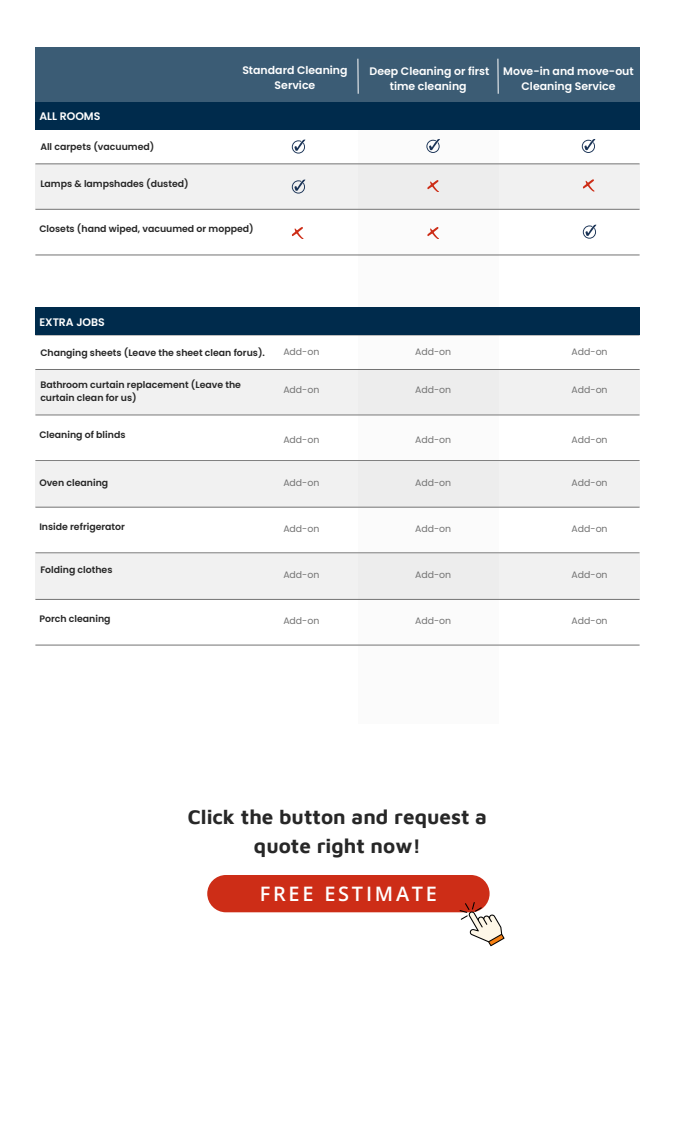
<style>
.page{position:relative;width:675px;height:1125px;background:#fff}
.page>*{position:absolute;margin:0;border:0;box-sizing:border-box;transform-origin:0 0}
.t1{font:700 20.6px/28.9px "Maven Pro";color:#272727;text-align:center}
.t2{font:600 19.9px "Open Sans";letter-spacing:.14em;color:#fff}
.t3{font:600 10.9px/15.2px "Poppins";color:#fff;text-align:center}
.t4{font:600 9.4px/12.9px "Poppins";color:#272727}
.t5{font:9.4px "Poppins";color:#737373}
</style>
<div class="page">
<div style="left:35px;top:47px;width:605px;height:55px;background:#3b5c75"></div>
<svg style="left:358px;top:59px;width:140px;height:196px"></svg>
<div style="left:35px;top:164px;width:605px;height:44px;background:#f1f1f1"></div>
<hr style="left:35px;top:128px;width:605px;height:2px;background:#1a3356">
<hr style="left:35px;top:163px;width:605px;height:1px;background:#737373">
<hr style="left:35px;top:209px;width:605px;height:1px;background:#737373">
<hr style="left:358px;top:59px;width:1px;height:35px;background:#fff">
<hr style="left:498px;top:59px;width:1px;height:35px;background:#fff">
<div style="left:35px;top:102px;width:605px;height:27px;background:#002b4c"></div>
<svg style="left:292px;top:140px;width:13px;height:14px"></svg>
<svg style="left:582px;top:139px;width:13px;height:14px"></svg>
<svg style="left:583px;top:225px;width:13px;height:14px"></svg>
<svg style="left:292px;top:180px;width:13px;height:14px"></svg>
<svg style="left:427px;top:180px;width:12px;height:12px"></svg>
<svg style="left:583px;top:179px;width:12px;height:12px"></svg>
<hr style="left:35px;top:255px;width:605px;height:1px;background:#737373">
<svg style="left:292px;top:227px;width:12px;height:12px"></svg>
<svg style="left:427px;top:227px;width:12px;height:12px"></svg>
<svg style="left:426px;top:139px;width:14px;height:14px"></svg>
<div style="left:358px;top:255px;width:140px;height:468px;background:#fbfbfb"></div>
<div style="left:35px;top:369px;width:605px;height:45px;background:#f1f1f1"></div>
<hr style="left:35px;top:369px;width:605px;height:1px;background:#737373">
<hr style="left:35px;top:415px;width:605px;height:1px;background:#737373">
<div style="left:35px;top:307px;width:605px;height:28px;background:#002b4c"></div>
<hr style="left:35px;top:460px;width:605px;height:1px;background:#737373">
<div style="left:35px;top:462px;width:605px;height:44px;background:#f1f1f1"></div>
<hr style="left:35px;top:507px;width:605px;height:1px;background:#737373">
<hr style="left:35px;top:552px;width:605px;height:1px;background:#737373">
<div style="left:35px;top:554px;width:605px;height:45px;background:#f1f1f1"></div>
<hr style="left:35px;top:599px;width:605px;height:1px;background:#737373">
<hr style="left:35px;top:645px;width:605px;height:1px;background:#737373">
<div style="left:207px;top:875px;width:283px;height:37px;background:#cd2d17;border-radius:19px"></div>
<svg style="left:460px;top:902px;width:45px;height:44px"></svg>
<h4 class="t3" style="left:39px;top:109px;width:63px">ALL ROOMS</h4>
<p class="t4" style="left:40px;top:141px;width:116px">All carpets (vacuumed)</p>
<h4 class="t4" style="left:40px;top:177px;width:150px">Lamps &amp; lampshades (dusted)</h4>
<p class="t3" style="left:242px;top:62px;width:107px">Standard Cleaning<br>Service</p>
<p class="t3" style="left:503px;top:63px;width:132px">Move-in and move-out<br>Cleaning Service</p>
<h4 class="t3" style="left:370px;top:63px;width:121px">Deep Cleaning or first time cleaning</h4>
<p class="t4" style="left:39px;top:223px;width:216px">Closets (hand wiped, vacuumed or mopped)</p>
<p class="t3" style="left:39px;top:314px;width:67px">EXTRA JOBS</p>
<p class="t4" style="left:40px;top:346px;width:226px">Changing sheets (Leave the sheet clean forus).</p>
<h3 class="t4" style="left:40px;top:378px;width:202px">Bathroom curtain replacement (Leave the curtain clean for us)</h3>
<p class="t4" style="left:39px;top:428px;width:88px">Cleaning of blinds</p>
<h5 class="t4" style="left:39px;top:476px;width:70px">Oven cleaning</h5>
<p class="t4" style="left:39px;top:521px;width:87px">Inside refrigerator</p>
<h5 class="t4" style="left:40px;top:563px;width:74px">Folding clothes</h5>
<p class="t4" style="left:39px;top:613px;width:73px">Porch cleaning</p>
<p class="t5" style="left:283px;top:345px;width:38px">Add-on</p>
<h5 class="t5" style="left:415px;top:345px;width:38px">Add-on</h5>
<p class="t5" style="left:572px;top:345px;width:38px">Add-on</p>
<p class="t5" style="left:283px;top:383px;width:38px">Add-on</p>
<p class="t5" style="left:415px;top:383px;width:38px">Add-on</p>
<p class="t5" style="left:572px;top:383px;width:38px">Add-on</p>
<p class="t5" style="left:283px;top:433px;width:38px">Add-on</p>
<p class="t5" style="left:415px;top:433px;width:38px">Add-on</p>
<p class="t5" style="left:572px;top:433px;width:38px">Add-on</p>
<h3 class="t5" style="left:283px;top:476px;width:38px">Add-on</h3>
<p class="t5" style="left:415px;top:476px;width:38px">Add-on</p>
<p class="t5" style="left:572px;top:476px;width:38px">Add-on</p>
<p class="t5" style="left:283px;top:523px;width:38px">Add-on</p>
<h5 class="t5" style="left:415px;top:523px;width:38px">Add-on</h5>
<p class="t5" style="left:572px;top:523px;width:38px">Add-on</p>
<h5 class="t5" style="left:283px;top:568px;width:38px">Add-on</h5>
<p class="t5" style="left:415px;top:568px;width:38px">Add-on</p>
<p class="t5" style="left:572px;top:568px;width:38px">Add-on</p>
<p class="t5" style="left:283px;top:614px;width:38px">Add-on</p>
<p class="t5" style="left:415px;top:614px;width:38px">Add-on</p>
<h5 class="t5" style="left:572px;top:614px;width:38px">Add-on</h5>
<p class="t1" style="left:188px;top:802px;width:301px">Click the button and request a quote right now!</p>
<p class="t2" style="left:260px;top:879px;width:179px">FREE ESTIMATE</p>
</div>
